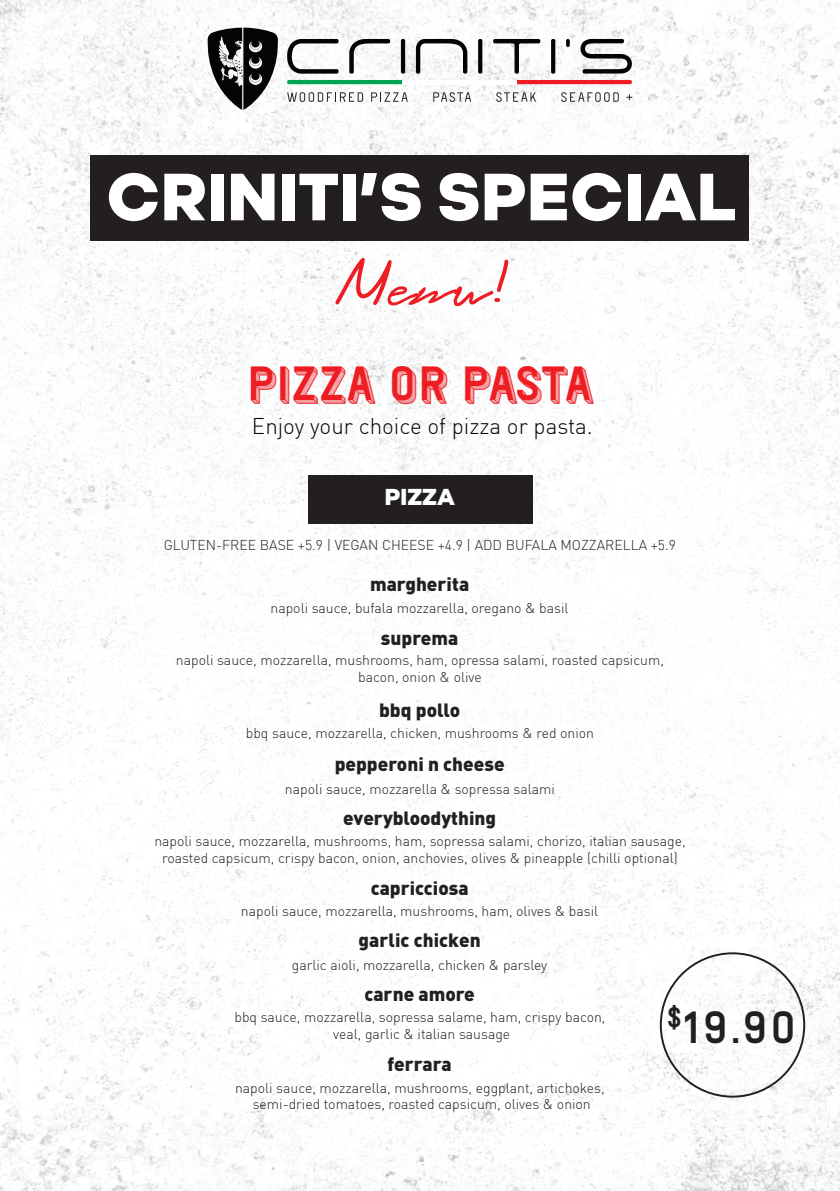
<style>
.page{position:relative;width:840px;height:1191px;background:#fff}
.page>*{position:absolute;margin:0;border:0;box-sizing:border-box;transform-origin:0 0}
.t1{font:900 66.6px "Soin Sans Neue";letter-spacing:.01em;color:#fff}
.t2{font:63.6px "Black tea Regular";color:#ee1d23}
.t3{font:47.2px "Patrima Hatched";letter-spacing:-.025em;color:#ee1d23}
.t4{font:700 44.2px "Patrima";color:#231f20}
.t5{font:900 23px "Soin Sans Neue";color:#fff}
.t6{font:300 22.4px "DIN";color:#050504}
.t7{font:900 19px "DIN";color:#231f20}
.t8{font:300 14px/16.8px "DIN";color:#231f20;text-align:center}
</style>
<div class="page">
<img style="left:0;top:0;width:839px;height:1191px">
<div style="left:307px;top:475px;width:225px;height:48px;background:#231f20"></div>
<svg style="left:207px;top:28px;width:71px;height:82px"></svg>
<svg style="left:493px;top:39px;width:47px;height:35px"></svg>
<svg style="left:565px;top:39px;width:4px;height:8px"></svg>
<svg style="left:550px;top:39px;width:5px;height:35px"></svg>
<svg style="left:478px;top:39px;width:4px;height:35px"></svg>
<div style="left:400px;top:39px;width:5px;height:35px;background:#040503;border-radius:2px"></div>
<svg style="left:415px;top:39px;width:52px;height:35px"></svg>
<svg style="left:580px;top:39px;width:51px;height:35px"></svg>
<svg style="left:349px;top:39px;width:41px;height:35px"></svg>
<svg style="left:287px;top:39px;width:51px;height:35px"></svg>
<svg style="left:516px;top:80px;width:115px;height:4px"></svg>
<svg style="left:287px;top:80px;width:115px;height:4px"></svg>
<hr style="left:402px;top:80px;width:114px;height:4px;background:#fff">
<svg style="left:287px;top:92px;width:76px;height:10px"></svg>
<svg style="left:371px;top:92px;width:36px;height:10px"></svg>
<svg style="left:433px;top:92px;width:38px;height:10px"></svg>
<svg style="left:496px;top:92px;width:39px;height:10px"></svg>
<svg style="left:561px;top:92px;width:57px;height:10px"></svg>
<svg style="left:626px;top:94px;width:6px;height:6px"></svg>
<div style="left:91px;top:156px;width:657px;height:85px;background:#231f20"></div>
<h1 class="t1" style="left:106px;top:135px;width:631px">CRINITI’S SPECIAL</h1>
<h2 class="t2" style="left:333px;top:255px;width:178px">Menu!</h2>
<h3 class="t3" style="left:247px;top:356px;width:349px">PIZZA OR PASTA</h3>
<h3 class="t6" style="left:252px;top:412px;width:342px">Enjoy your choice of pizza or pasta.</h3>
<h3 class="t5" style="left:385px;top:476px;width:72px">PIZZA</h3>
<p class="t8" style="left:164px;top:536px;width:513px">GLUTEN-FREE BASE +5.9 | VEGAN CHEESE +4.9 | ADD BUFALA MOZZARELLA +5.9</p>
<h3 class="t7" style="left:370px;top:571px;width:101px">margherita</h3>
<p class="t8" style="left:270px;top:599px;width:299px">napoli sauce, bufala mozzarella, oregano &amp; basil</p>
<p class="t8" style="left:176px;top:651px;width:489px">napoli sauce, mozzarella, mushrooms, ham, opressa salami, roasted capsicum, bacon, onion &amp; olive</p>
<h3 class="t7" style="left:381px;top:625px;width:79px">suprema</h3>
<h3 class="t7" style="left:379px;top:697px;width:82px">bbq pollo</h3>
<h3 class="t7" style="left:334px;top:751px;width:171px">pepperoni n cheese</h3>
<h3 class="t7" style="left:343px;top:805px;width:154px">everybloodything</h3>
<p class="t8" style="left:246px;top:724px;width:349px">bbq sauce, mozzarella, chicken, mushrooms &amp; red onion</p>
<p class="t8" style="left:285px;top:780px;width:271px">napoli sauce, mozzarella &amp; sopressa salami</p>
<p class="t8" style="left:154px;top:832px;width:532px">napoli sauce, mozzarella, mushrooms, ham, sopressa salami, chorizo, italian sausage, roasted capsicum, crispy bacon, onion, anchovies, olives &amp; pineapple (chilli optional)</p>
<h3 class="t7" style="left:370px;top:875px;width:99px">capricciosa</h3>
<h3 class="t7" style="left:358px;top:927px;width:123px">garlic chicken</h3>
<p class="t8" style="left:241px;top:902px;width:358px">napoli sauce, mozzarella, mushrooms, ham, olives &amp; basil</p>
<p class="t8" style="left:292px;top:956px;width:257px">garlic aioli, mozzarella, chicken &amp; parsley</p>
<h3 class="t7" style="left:364px;top:981px;width:112px">carne amore</h3>
<p class="t8" style="left:234px;top:1008px;width:372px">bbq sauce, mozzarella, sopressa salame, ham, crispy bacon, veal, garlic &amp; italian sausage</p>
<h3 class="t7" style="left:387px;top:1051px;width:66px">ferrara</h3>
<p class="t8" style="left:235px;top:1079px;width:371px">napoli sauce, mozzarella, mushrooms, eggplant, artichokes, semi-dried tomatoes, roasted capsicum, olives &amp; onion</p>
<h3 class="t4" style="left:666px;top:1001px;width:133px"><sup>$</sup>19.90</h3>
</div>
